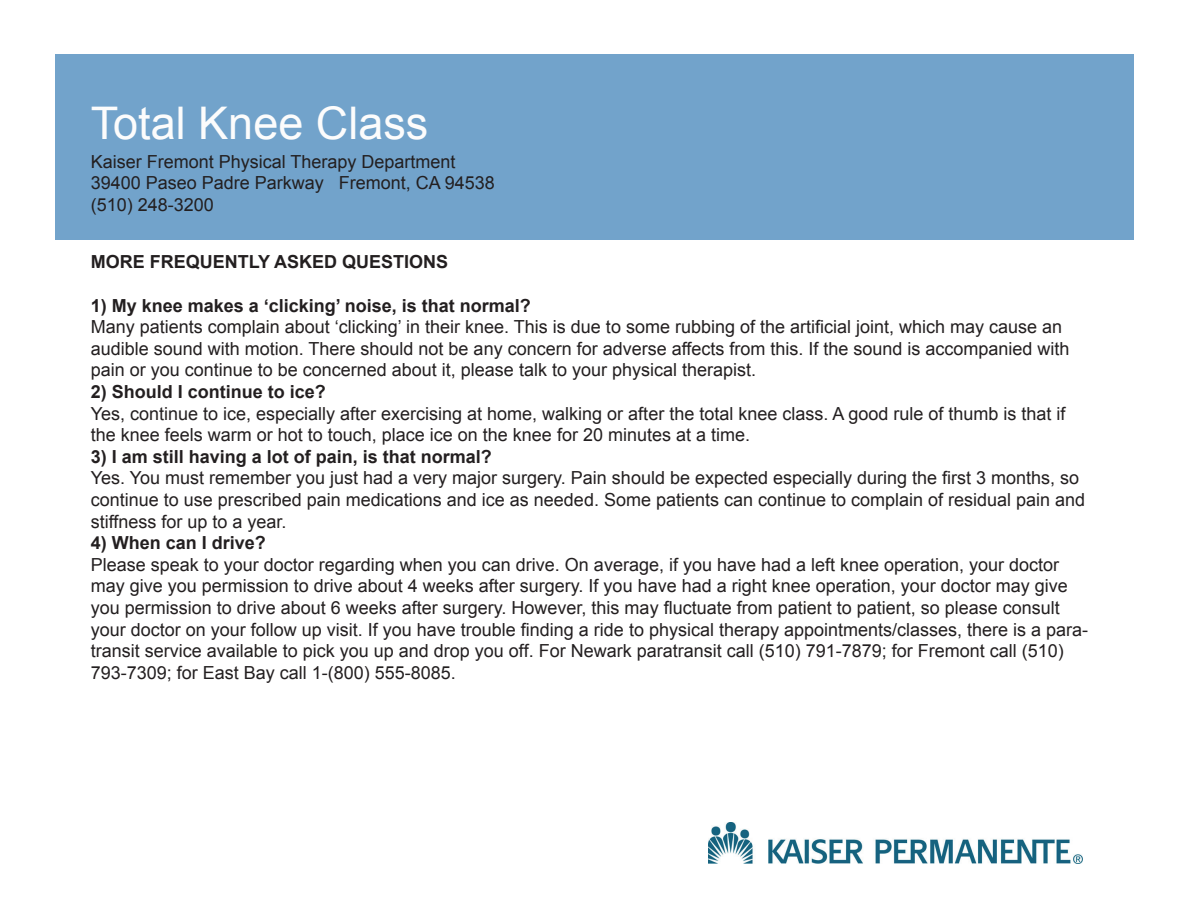
<style>
.page{position:relative;width:1188px;height:918px;background:#fff}
.page>*{position:absolute;margin:0;border:0;box-sizing:border-box;transform-origin:0 0}
.t1{font:45px "Arial";color:#fcfcfc}
.t2{font:18px/21.6px "Arial";color:#231f20}
.t3{font:700 18px "Arial";color:#231f20}
</style>
<div class="page">
<div style="left:56px;top:54px;width:1078px;height:185px;background:#72a3cb"></div>
<img style="left:708px;top:823px;width:374px;height:41px">
<p class="t1" style="left:91px;top:94px;width:339px">Total Knee Class</p>
<p class="t2" style="left:91px;top:151px;width:366px">Kaiser Fremont Physical Therapy Department</p>
<p class="t2" style="left:91px;top:172px;width:406px">39400 Paseo Padre Parkway Fremont, CA 94538</p>
<p class="t2" style="left:91px;top:194px;width:125px">(510) 248-3200</p>
<p class="t3" style="left:91px;top:250px;width:359px">MORE FREQUENTLY ASKED QUESTIONS</p>
<p class="t3" style="left:91px;top:293px;width:442px">1) My knee makes a ‘clicking’ noise, is that normal?</p>
<p class="t2" style="left:91px;top:316px;width:980px">Many patients complain about ‘clicking’ in their knee. This is due to some rubbing of the artificial joint, which may cause an audible sound with motion. There should not be any concern for adverse affects from this. If the sound is accompanied with pain or you continue to be concerned about it, please talk to your physical therapist.</p>
<p class="t3" style="left:91px;top:380px;width:237px">2) Should I continue to ice?</p>
<p class="t2" style="left:91px;top:403px;width:976px">Yes, continue to ice, especially after exercising at home, walking or after the total knee class. A good rule of thumb is that if the knee feels warm or hot to touch, place ice on the knee for 20 minutes at a time.</p>
<p class="t3" style="left:91px;top:445px;width:403px">3) I am still having a lot of pain, is that normal?</p>
<p class="t2" style="left:91px;top:468px;width:996px">Yes. You must remember you just had a very major surgery. Pain should be expected especially during the first 3 months, so continue to use prescribed pain medications and ice as needed. Some patients can continue to complain of residual pain and stiffness for up to a year.</p>
<p class="t3" style="left:91px;top:531px;width:177px">4) When can I drive?</p>
<p class="t2" style="left:91px;top:554px;width:999px">Please speak to your doctor regarding when you can drive. On average, if you have had a left knee operation, your doctor may give you permission to drive about 4 weeks after surgery. If you have had a right knee operation, your doctor may give you permission to drive about 6 weeks after surgery. However, this may fluctuate from patient to patient, so please consult your doctor on your follow up visit. If you have trouble finding a ride to physical therapy appointments/classes, there is a para&shy;transit service available to pick you up and drop you off. For Newark paratransit call (510) 791-7879; for Fremont call (510)<br>793-7309; for East Bay call 1-(800) 555-8085.</p>
</div>
